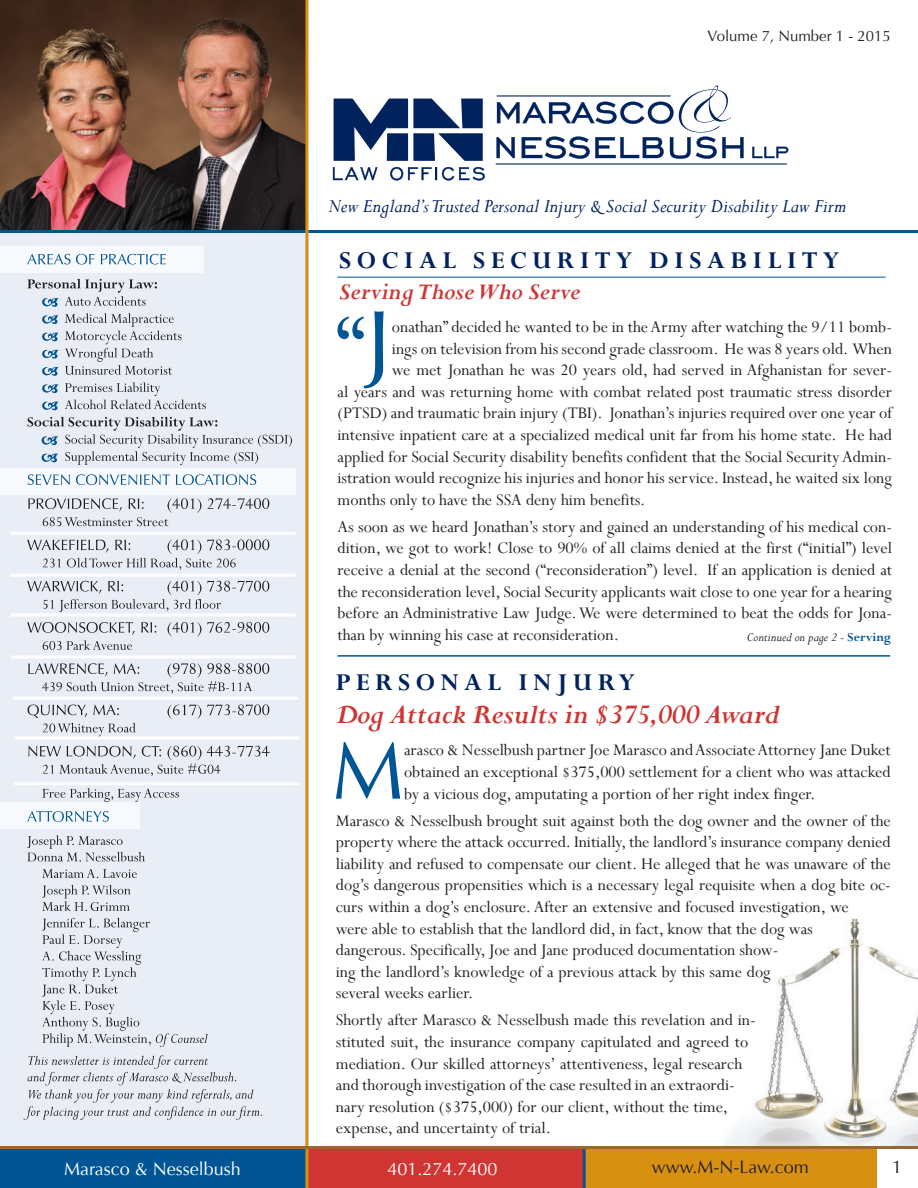
<style>
.page{position:relative;width:918px;height:1188px;background:#fff}
.page>*{position:absolute;margin:0;border:0;box-sizing:border-box;transform-origin:0 0}
.t1{font:93.45px "Perpetua";color:#005594}
.t2{font:81px "Optima";color:#005594}
.t3{font:italic 700 30px "Perpetua";color:#cf3533}
.t4{font:700 27px "Perpetua";letter-spacing:.2em;color:#00225d}
.t5{font:italic 700 25.5px "Perpetua";color:#cf3533}
.t6{font:italic 21px "Perpetua";color:#00225d}
.t7{font:18px/21.6px "Perpetua";color:#231f20;text-align:justify}
.t8{font:18px "Optima";color:#fff}
.t9{font:18px "Optima";color:#231f20}
.t10{font:15px "Optima";color:#231f20}
.t11{font:italic 13.5px "Perpetua";color:#231f20}
.s1{font-family:"Optima"}
.s2{font-weight:700;font-style:normal;color:#005594}
</style>
<div class="page">
<img style="left:726px;top:918px;width:192px;height:228px">
<div style="left:0;top:213px;width:309px;height:934px;background:#e9edf5"></div>
<div style="left:0;top:1148px;width:308px;height:40px;background:#005594"></div>
<div style="left:307px;top:1148px;width:278px;height:40px;background:#cf3533"></div>
<div style="left:585px;top:1148px;width:292px;height:40px;background:#d89013"></div>
<hr style="left:583px;top:1147px;width:3px;height:41px;background:#005594">
<div style="left:0;top:246px;width:203px;height:27px;background:#f8f9fc"></div>
<div style="left:0;top:468px;width:296px;height:27px;background:#f8f9fc"></div>
<hr style="left:11px;top:532px;width:285px;height:3px;background:#fff">
<div style="left:0;top:802px;width:139px;height:27px;background:#f8f9fc"></div>
<svg style="left:24px;top:1055px;width:238px;height:65px"></svg>
<svg style="left:42px;top:918px;width:166px;height:129px"></svg>
<svg style="left:42px;top:885px;width:89px;height:26px"></svg>
<svg style="left:42px;top:869px;width:95px;height:9px"></svg>
<svg style="left:27px;top:835px;width:118px;height:27px"></svg>
<svg style="left:27px;top:811px;width:82px;height:11px"></svg>
<svg style="left:43px;top:788px;width:136px;height:14px"></svg>
<svg style="left:28px;top:746px;width:242px;height:30px"></svg>
<svg style="left:28px;top:704px;width:241px;height:32px"></svg>
<svg style="left:28px;top:663px;width:241px;height:31px"></svg>
<svg style="left:27px;top:622px;width:242px;height:28px"></svg>
<svg style="left:27px;top:581px;width:242px;height:31px"></svg>
<svg style="left:27px;top:539px;width:242px;height:31px"></svg>
<svg style="left:28px;top:498px;width:241px;height:28px"></svg>
<svg style="left:28px;top:474px;width:228px;height:11px"></svg>
<svg style="left:65px;top:382px;width:141px;height:27px"></svg>
<svg style="left:65px;top:313px;width:117px;height:62px"></svg>
<svg style="left:28px;top:417px;width:264px;height:48px"></svg>
<svg style="left:42px;top:315px;width:16px;height:9px"></svg>
<svg style="left:42px;top:333px;width:16px;height:8px"></svg>
<svg style="left:42px;top:350px;width:16px;height:9px"></svg>
<svg style="left:42px;top:367px;width:16px;height:9px"></svg>
<svg style="left:42px;top:384px;width:16px;height:9px"></svg>
<svg style="left:42px;top:402px;width:16px;height:8px"></svg>
<svg style="left:27px;top:279px;width:130px;height:28px"></svg>
<svg style="left:27px;top:254px;width:139px;height:11px"></svg>
<img style="left:0;top:0;width:305px;height:230px">
<hr style="left:0;top:230px;width:918px;height:3px;background:#005594">
<svg style="left:496px;top:86px;width:248px;height:73px"></svg>
<svg style="left:752px;top:147px;width:36px;height:11px"></svg>
<svg style="left:333px;top:167px;width:45px;height:13px"></svg>
<svg style="left:390px;top:167px;width:95px;height:14px"></svg>
<svg style="left:334px;top:99px;width:149px;height:62px"></svg>
<hr style="left:496px;top:163px;width:291px;height:2px;background:#00225d">
<hr style="left:305px;top:0;width:3px;height:1188px;background:#d89013">
<hr style="left:0;top:1146px;width:918px;height:3px;background:#9a6631">
<hr style="left:11px;top:574px;width:285px;height:3px;background:#fff">
<hr style="left:11px;top:613px;width:285px;height:3px;background:#fff">
<hr style="left:11px;top:655px;width:285px;height:3px;background:#fff">
<hr style="left:13px;top:697px;width:285px;height:3px;background:#fff">
<hr style="left:14px;top:736px;width:285px;height:3px;background:#fff">
<hr style="left:14px;top:782px;width:285px;height:3px;background:#fff">
<hr style="left:338px;top:655px;width:552px;height:2px;background:#005594">
<hr style="left:338px;top:277px;width:548px;height:1px;background:#005594">
<p class="t10" style="left:708px;top:30px;width:185px">Volume 7, Number 1 - 2015</p>
<p class="t6" style="left:328px;top:197px;width:520px">New England’s Trusted Personal Injury &amp; Social Security Disability Law Firm</p>
<h3 class="t4" style="left:339px;top:248px;width:502px">SOCIAL SECURITY DISABILITY</h3>
<h3 class="t5" style="left:339px;top:280px;width:243px">Serving Those Who Serve</h3>
<h1 class="t1" style="left:337px;top:305px;width:57px">“<span class="s1">J</span></h1>
<p class="t7" style="left:392px;top:317px;width:502px">onathan” decided he wanted to be in the Army after watching the 9/11 bomb-</p>
<p class="t7" style="left:392px;top:339px;width:502px">ings on television from his second grade classroom. He was 8 years old. When</p>
<p class="t7" style="left:392px;top:360px;width:502px">we met Jonathan he was 20 years old, had served in Afghanistan for sever-</p>
<p class="t7" style="left:337px;top:382px;width:556px">al years and was returning home with combat related post traumatic stress disorder</p>
<p class="t7" style="left:337px;top:404px;width:556px">(PTSD) and traumatic brain injury (TBI). Jonathan’s injuries required over one year of</p>
<p class="t7" style="left:337px;top:425px;width:556px">intensive inpatient care at a specialized medical unit far from his home state. He had</p>
<p class="t7" style="left:337px;top:447px;width:556px">applied for Social Security disability benefits confident that the Social Security Admin-</p>
<p class="t7" style="left:337px;top:468px;width:556px">istration would recognize his injuries and honor his service. Instead, he waited six long</p>
<p class="t7" style="left:337px;top:490px;width:309px">months only to have the SSA deny him benefits.</p>
<p class="t7" style="left:337px;top:517px;width:556px">As soon as we heard Jonathan’s story and gained an understanding of his medical con&shy;dition, we got to work! Close to 90% of all claims denied at the first (“initial”) level receive a denial at the second (“reconsideration”) level. If an application is denied at the reconsideration level, Social Security applicants wait close to one year for a hearing before an Administrative Law Judge. We were determined to beat the odds for Jona&shy;than by winning his case at reconsideration.</p>
<p class="t11" style="left:747px;top:630px;width:146px">Continued on page 2 - <span class="s2">Serving</span></p>
<h3 class="t4" style="left:336px;top:670px;width:301px">PERSONAL INJURY</h3>
<h3 class="t3" style="left:336px;top:700px;width:445px">Dog Attack Results in $375,000 Award</h3>
<h2 class="t2" style="left:332px;top:738px;width:74px">M</h2>
<p class="t7" style="left:404px;top:741px;width:488px">arasco &amp; Nesselbush partner Joe Marasco and Associate Attorney Jane Duket obtained an exceptional $375,000 settlement for a client who was attacked by a vicious dog, amputating a portion of her right index finger.</p>
<p class="t7" style="left:336px;top:811px;width:557px;text-align:left">Marasco &amp; Nesselbush brought suit against both the dog owner and the owner of the property where the attack occurred. Initially, the landlord’s insurance company denied liability and refused to compensate our client. He alleged that he was unaware of the dog’s dangerous propensities which is a necessary legal requisite when a dog bite oc&shy;curs within a dog’s enclosure. After an extensive and focused investigation, we<br>were able to establish that the landlord did, in fact, know that the dog was<br>dangerous. Specifically, Joe and Jane produced documentation show-<br>ing the landlord’s knowledge of a previous attack by this same dog<br>several weeks earlier.</p>
<p class="t7" style="left:336px;top:1011px;width:421px;text-align:left">Shortly after Marasco &amp; Nesselbush made this revelation and in&shy;stituted suit, the insurance company capitulated and agreed to mediation. Our skilled attorneys’ attentiveness, legal research and thorough investigation of the case resulted in an extraordi&shy;nary resolution ($375,000) for our client, without the time, expense, and uncertainty of trial.</p>
<p class="t8" style="left:64px;top:1161px;width:178px">Marasco &amp; Nesselbush</p>
<p class="t8" style="left:387px;top:1161px;width:112px">401.274.7400</p>
<p class="t9" style="left:652px;top:1160px;width:159px">www.M-N-law.com</p>
<p class="t9" style="left:892px;top:1159px;width:12px">1</p>
</div>
